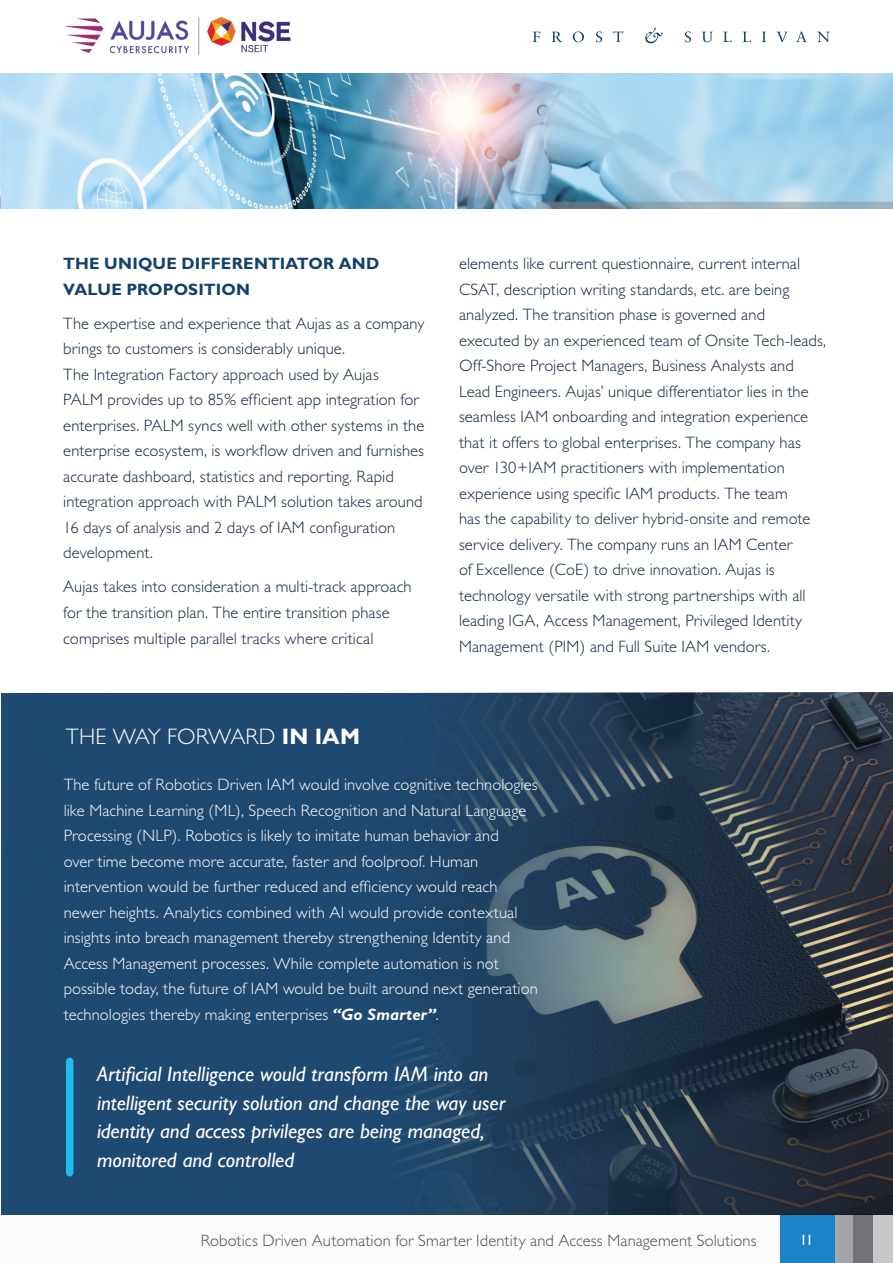
<style>
.page{position:relative;width:893px;height:1263px;background:#fff}
.page>*{position:absolute;margin:0;border:0;box-sizing:border-box;transform-origin:0 0}
.bodycopy{font:300 22.5px "Gill Sans";letter-spacing:.005em;color:#fff}
.bodycopy-2{font:italic 21px/28.5px "Gill Sans";color:#fff}
.bodycopy-3{font:300 16.5px/25.5px "Gill Sans";letter-spacing:.005em;color:#0f243e}
.bodycopy-4{font:300 16.5px/25.5px "Gill Sans";letter-spacing:.005em;color:#fff}
.t1{font:300 16.5px "Gill Sans";letter-spacing:.005em;color:#4b4c4d}
.bodycopy-5{font:700 16.5px/25.5px "Gill Sans";letter-spacing:.01em;color:#13416b}
.t2{font:15px "Gill Sans";color:#fff}
.s1{font-weight:700}
.s2{font-weight:700;font-style:italic}
</style>
<div class="page">
<div style="left:833px;top:1215px;width:20px;height:48px;background:#a3a4a8"></div>
<div style="left:853px;top:1215px;width:20px;height:48px;background:#717275"></div>
<hr style="left:0;top:1215px;width:1px;height:48px;background:#f2f3f4">
<div style="left:1px;top:1215px;width:779px;height:48px;background:#fbfbfb"></div>
<div style="left:873px;top:1215px;width:20px;height:48px;background:#c6c7c9"></div>
<div style="left:780px;top:1215px;width:54px;height:48px;background:#1b82c5"></div>
<svg style="left:1px;top:73px;width:306px;height:1px"></svg>
<svg style="left:533px;top:32px;width:7px;height:10px"></svg>
<svg style="left:552px;top:32px;width:10px;height:10px"></svg>
<svg style="left:573px;top:31px;width:11px;height:11px"></svg>
<svg style="left:596px;top:31px;width:6px;height:11px"></svg>
<svg style="left:613px;top:31px;width:10px;height:11px"></svg>
<svg style="left:685px;top:31px;width:6px;height:11px"></svg>
<svg style="left:702px;top:32px;width:11px;height:10px"></svg>
<svg style="left:723px;top:32px;width:9px;height:10px"></svg>
<svg style="left:743px;top:32px;width:8px;height:10px"></svg>
<svg style="left:762px;top:32px;width:4px;height:10px"></svg>
<svg style="left:776px;top:32px;width:12px;height:10px"></svg>
<svg style="left:796px;top:31px;width:11px;height:11px"></svg>
<svg style="left:817px;top:32px;width:13px;height:10px"></svg>
<svg style="left:645px;top:28px;width:18px;height:15px"></svg>
<img style="left:65px;top:17px;width:226px;height:39px">
<img style="left:0;top:74px;width:893px;height:134px">
<img style="left:1px;top:693px;width:891px;height:521px">
<div style="left:66px;top:1061px;width:7px;height:112px;background:#21bbec"></div>
<p class="bodycopy-5" style="left:63px;top:251px;width:318px">THE UNIQUE DIFFERENTIATOR AND<br>VALUE PROPOSITION</p>
<p class="bodycopy-3" style="left:63px;top:311px;width:363px">The expertise and experience that Aujas as a company brings to customers is considerably unique.<br>The Integration Factory approach used by Aujas<br>PALM provides up to 85% efficient app integration for enterprises. PALM syncs well with other systems in the enterprise ecosystem, is workflow driven and furnishes accurate dashboard, statistics and reporting. Rapid integration approach with PALM solution takes around 16 days of analysis and 2 days of IAM configuration development.</p>
<p class="bodycopy-3" style="left:63px;top:574px;width:350px">Aujas takes into consideration a multi-track approach for the transition plan. The entire transition phase comprises multiple parallel tracks where critical</p>
<p class="bodycopy-3" style="left:459px;top:251px;width:369px">elements like current questionnaire, current internal CSAT, description writing standards, etc. are being analyzed. The transition phase is governed and executed by an experienced team of Onsite Tech-leads, Off-Shore Project Managers, Business Analysts and Lead Engineers. Aujas’ unique differentiator lies in the seamless IAM onboarding and integration experience that it offers to global enterprises. The company has over 130+IAM practitioners with implementation experience using specific IAM products. The team<br>has the capability to deliver hybrid-onsite and remote service delivery. The company runs an IAM Center<br>of Excellence (CoE) to drive innovation. Aujas is technology versatile with strong partnerships with all leading IGA, Access Management, Privileged Identity Management (PIM) and Full Suite IAM vendors.</p>
<p class="bodycopy" style="left:66px;top:724px;width:295px">THE WAY FORWARD <span class="s1">IN IAM</span></p>
<p class="bodycopy-4" style="left:64px;top:772px;width:476px">The future of Robotics Driven IAM would involve cognitive technologies like Machine Learning (ML), Speech Recognition and Natural Language Processing (NLP). Robotics is likely to imitate human behavior and<br>over time become more accurate, faster and foolproof. Human intervention would be further reduced and efficiency would reach newer heights. Analytics combined with AI would provide contextual insights into breach management thereby strengthening Identity and Access Management processes. While complete automation is not possible today, the future of IAM would be built around next generation technologies thereby making enterprises <span class="s2">“Go Smarter”</span>.</p>
<p class="bodycopy-2" style="left:97px;top:1060px;width:410px">Artificial Intelligence would transform IAM into an intelligent security solution and change the way user identity and access privileges are being managed, monitored and controlled</p>
<p class="t1" style="left:201px;top:1231px;width:557px">Robotics Driven Automation for Smarter Identity and Access Management Solutions</p>
<p class="t2" style="left:800px;top:1231px;width:15px">11</p>
</div>
